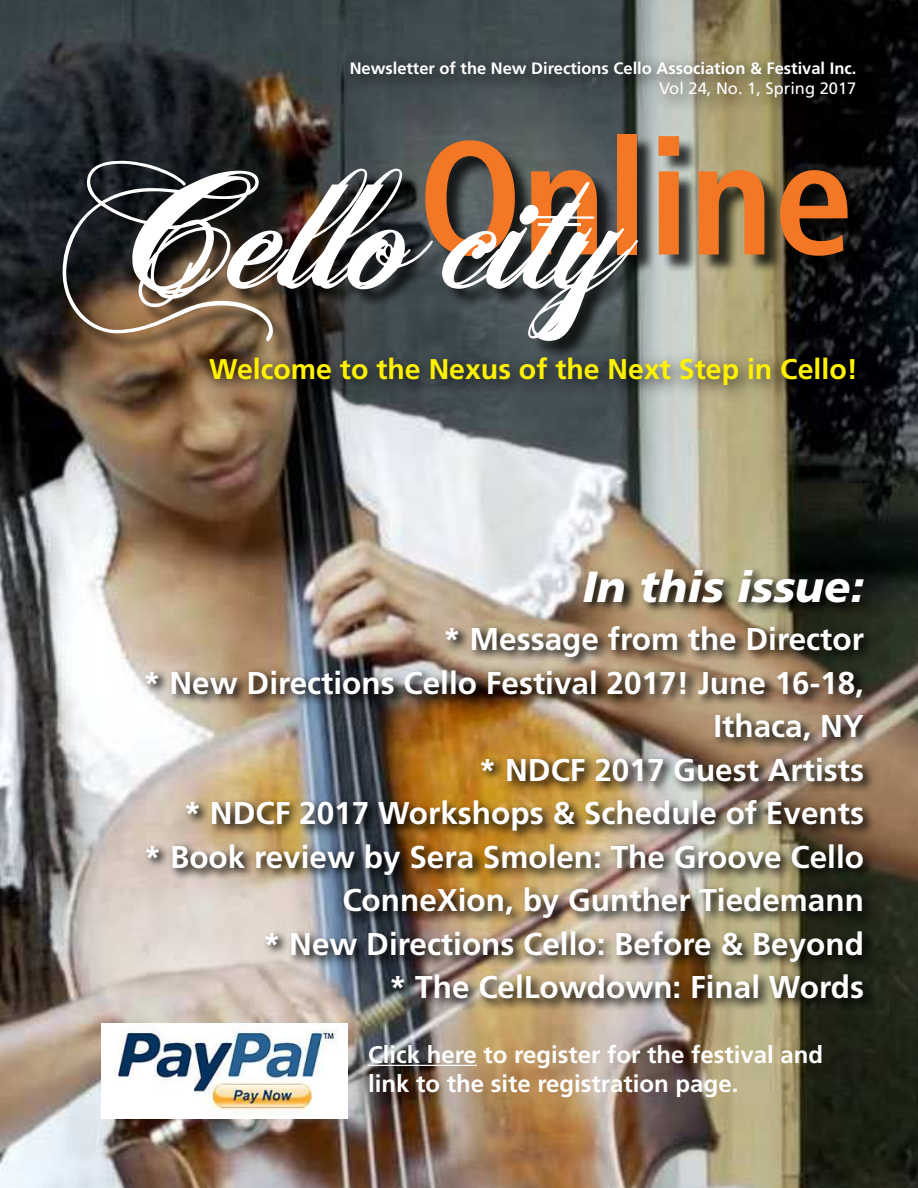
<style>
.page{position:relative;width:918px;height:1188px;background:#fff}
.page>*{position:absolute;margin:0;border:0;box-sizing:border-box;transform-origin:0 0}
.t1{font:italic 900 43.5px "Frutiger";color:#fff}
.t2{font:700 31.5px/43.5px "Frutiger";color:#fff;text-align:right}
.t3{font:700 28.5px "Frutiger";color:#fff200}
.t4{font:700 24px/28.8px "Frutiger";color:#fff}
.t5{font:700 16.5px "Frutiger";color:#fff}
.t6{font:16.5px "Frutiger";color:#fff}
</style>
<div class="page">
<img style="left:0;top:0;width:918px;height:1188px">
<div style="left:65px;top:136px;width:802px;height:223px;background:#000;opacity:.75"></div>
<div style="left:617px;top:134px;width:20px;height:120px;background:#f47725"></div>
<svg style="left:659px;top:136px;width:20px;height:118px;background:#e67c34"></svg>
<svg style="left:698px;top:170px;width:66px;height:84px;background:#c67334"></svg>
<svg style="left:780px;top:170px;width:68px;height:86px;background:#954e1d"></svg>
<svg style="left:63px;top:140px;width:575px;height:201px"></svg>
<div style="left:341px;top:52px;width:533px;height:65px;background:#000;opacity:.75"></div>
<div style="left:200px;top:348px;width:673px;height:55px;background:#000;opacity:.75"></div>
<img style="left:143px;top:566px;width:734px;height:446px">
<img style="left:102px;top:1024px;width:246px;height:94px">
<hr style="left:368px;top:1065px;width:109px;height:1px;background:#fff">
<p class="t5" style="left:350px;top:61px;width:508px">Newsletter of the New Directions Cello Association &amp; Festival Inc.</p>
<p class="t6" style="left:659px;top:81px;width:199px">Vol 24, No. 1, Spring 2017</p>
<p class="t3" style="left:209px;top:357px;width:650px">Welcome to the Nexus of the Next Step in Cello!</p>
<h1 class="t1" style="left:582px;top:562px;width:283px">In this issue:</h1>
<p class="t2" style="left:143px;top:620px;width:722px">* Message from the Director<br>* New Directions Cello Festival 2017! June 16-18, Ithaca, NY<br>* NDCF 2017 Guest Artists<br>* NDCF 2017 Workshops &amp; Schedule of Events<br>* Book review by Sera Smolen: The Groove Cello ConneXion, by Gunther Tiedemann<br>* New Directions Cello: Before &amp; Beyond<br>* The CelLowdown: Final Words</p>
<p class="t4" style="left:368px;top:1042px;width:457px">Click here to register for the festival and link to the site registration page.</p>
</div>
